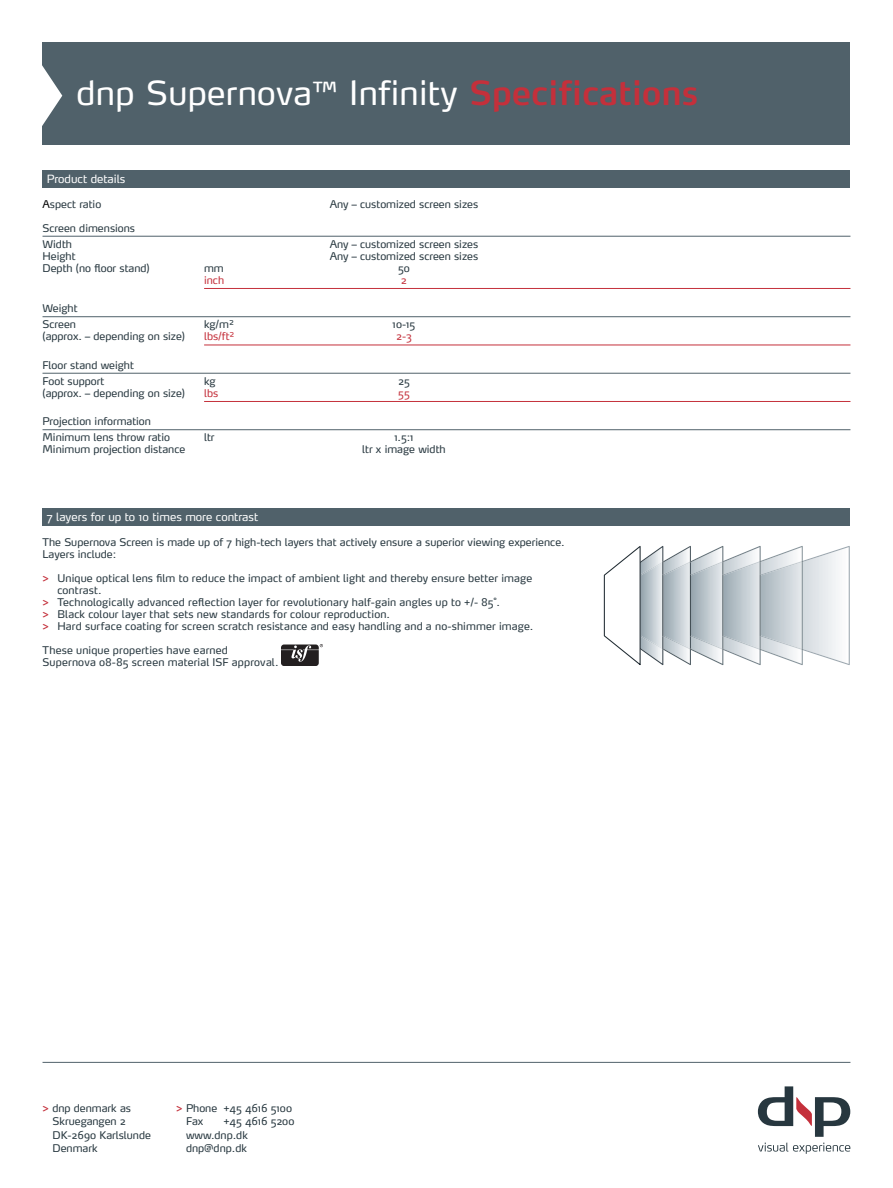
<style>
.page{position:relative;width:893px;height:1188px;background:#fff}
.page>*{position:absolute;margin:0;border:0;box-sizing:border-box;transform-origin:0 0}
.t1{font:33px "Max";letter-spacing:.01em;color:#fff}
.t2{font:11.25px "Max";color:#fff}
.t3{font:10.5px/13.5px "Max";color:#27373f}
.t4{font:10.5px "Max";color:#c4303b}
.s1{font-size:24.75px}
.s2{font-weight:600;color:#c4303b}
.s3{color:#000}
</style>
<div class="page">
<div style="left:43px;top:43px;width:807px;height:102px;background:#50616a"></div>
<svg style="left:42px;top:64px;width:20px;height:64px"></svg>
<hr style="left:43px;top:236px;width:807px;height:1px;background:#50616a">
<hr style="left:204px;top:288px;width:646px;height:1px;background:#c4303b">
<hr style="left:43px;top:316px;width:807px;height:1px;background:#50616a">
<hr style="left:204px;top:345px;width:646px;height:1px;background:#c4303b">
<hr style="left:43px;top:373px;width:807px;height:1px;background:#50616a">
<hr style="left:204px;top:401px;width:646px;height:1px;background:#c4303b">
<hr style="left:43px;top:429px;width:807px;height:1px;background:#50616a">
<div style="left:43px;top:170px;width:807px;height:17px;background:#50616a"></div>
<div style="left:43px;top:508px;width:807px;height:17px;background:#50616a"></div>
<img style="left:282px;top:645px;width:41px;height:21px">
<svg style="left:604px;top:546px;width:246px;height:119px"></svg>
<hr style="left:43px;top:1062px;width:807px;height:1px;background:#50616a">
<svg style="left:758px;top:1086px;width:92px;height:51px"></svg>
<svg style="left:758px;top:1143px;width:92px;height:11px"></svg>
<h1 class="t1" style="left:77px;top:72px;width:623px">dnp Supernova<span class="s1">™</span> Infinity <span class="s2">Specifications</span></h1>
<p class="t2" style="left:47px;top:171px;width:80px">Product details</p>
<p class="t3" style="left:43px;top:197px;width:60px"><span class="s3">A</span>spect ratio</p>
<p class="t3" style="left:330px;top:197px;width:150px">Any – customized screen sizes</p>
<p class="t3" style="left:43px;top:219px;width:94px;line-height:16.2px">Screen dimensions<br>Width</p>
<p class="t3" style="left:330px;top:237px;width:150px">Any – customized screen sizes</p>
<p class="t3" style="left:43px;top:249px;width:35px">Height</p>
<p class="t3" style="left:330px;top:249px;width:150px">Any – customized screen sizes</p>
<p class="t3" style="left:43px;top:261px;width:109px">Depth (no floor stand)</p>
<p class="t3" style="left:204px;top:261px;width:21px">mm</p>
<p class="t3" style="left:398px;top:261px;width:13px">50</p>
<p class="t4" style="left:204px;top:273px;width:22px">inch</p>
<p class="t4" style="left:401px;top:273px;width:7px">2</p>
<p class="t3" style="left:43px;top:300px;width:37px;line-height:16.2px">Weight<br>Screen</p>
<p class="t3" style="left:204px;top:318px;width:32px">kg/m²</p>
<p class="t3" style="left:393px;top:318px;width:24px">10-15</p>
<p class="t3" style="left:43px;top:330px;width:144px">(approx. – depending on size)</p>
<p class="t4" style="left:204px;top:330px;width:32px">lbs/ft²</p>
<p class="t4" style="left:396px;top:330px;width:17px">2-3</p>
<p class="t3" style="left:43px;top:356px;width:93px;line-height:16.2px">Floor stand weight<br>Foot support</p>
<p class="t3" style="left:204px;top:374px;width:13px">kg</p>
<p class="t3" style="left:398px;top:374px;width:13px">25</p>
<p class="t3" style="left:43px;top:386px;width:144px">(approx. – depending on size)</p>
<p class="t4" style="left:204px;top:386px;width:16px">lbs</p>
<p class="t4" style="left:398px;top:386px;width:13px">55</p>
<p class="t3" style="left:43px;top:413px;width:129px;line-height:16.2px">Projection information<br>Minimum lens throw ratio</p>
<p class="t3" style="left:204px;top:431px;width:12px">ltr</p>
<p class="t3" style="left:395px;top:431px;width:20px">1.5:1</p>
<p class="t3" style="left:43px;top:443px;width:144px">Minimum projection distance</p>
<p class="t3" style="left:362px;top:443px;width:85px">ltr x image width</p>
<p class="t2" style="left:47px;top:510px;width:213px">7 layers for up to 10 times more contrast</p>
<p class="t3" style="left:43px;top:536px;width:524px;line-height:12px">The Supernova Screen is made up of 7 high-tech layers that actively ensure a superior viewing experience.<br>Layers include:</p>
<p class="t3" style="left:43px;top:571px;width:491px"><span class="s2">&gt;</span> Unique optical lens film to reduce the impact of ambient light and thereby ensure better image</p>
<p class="t3" style="left:57px;top:583px;width:46px">contrast.</p>
<p class="t3" style="left:43px;top:595px;width:459px"><span class="s2">&gt;</span> Technologically advanced reflection layer for revolutionary half-gain angles up to +/- 85˚.</p>
<p class="t3" style="left:43px;top:607px;width:349px"><span class="s2">&gt;</span> Black colour layer that sets new standards for colour reproduction.</p>
<p class="t3" style="left:43px;top:619px;width:492px"><span class="s2">&gt;</span> Hard surface coating for screen scratch resistance and easy handling and a no-shimmer image.</p>
<p class="t3" style="left:43px;top:644px;width:238px;line-height:12px">These unique properties have earned<br>Supernova 08-85 screen material ISF approval.</p>
<p class="t3" style="left:53px;top:1101px;width:100px;text-indent:-10px"><span class="s2">&gt;</span> dnp denmark as<br>Skruegangen 2<br>DK-2690 Karlslunde<br>Denmark</p>
<p class="t3" style="left:186px;top:1101px;width:108px;text-indent:-10px"><span class="s2">&gt;</span> Phone +45 4616 5100<br>Fax</p>
<p class="t3" style="left:186px;top:1114px;width:110px;text-indent:37px">+45 4616 5200 www.dnp.dk dnp@dnp.dk</p>
</div>
